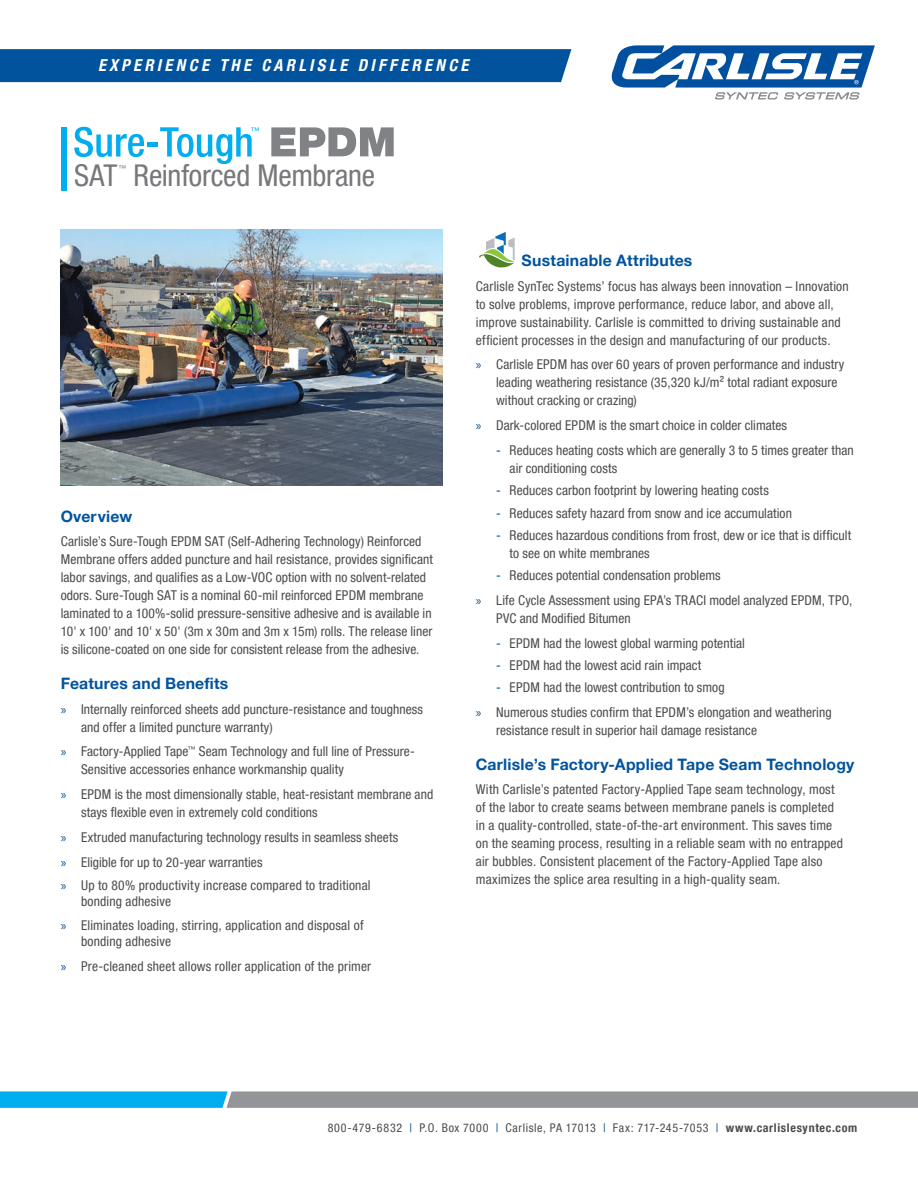
<style>
.page{position:relative;width:918px;height:1188px;background:#fff}
.page>*{position:absolute;margin:0;border:0;box-sizing:border-box;transform-origin:0 0}
.t1{font:condensed 30px "Helvetica Neue LT Pro";letter-spacing:-.01em;color:#76787b}
.t2{font:italic 700 condensed 16.5px "Helvetica Neue LT Pro";letter-spacing:.205em;color:#fff}
.t3{font:700 15.75px "Helvetica Neue LT Pro";letter-spacing:.015em;color:#01539e}
.t4{font:condensed 13.5px/18px "Helvetica Neue LT Pro";letter-spacing:.01em;color:#4b4c4d}
.t5{font:condensed 12px "Helvetica Neue LT Pro";letter-spacing:.05em;color:#4b4c4d}
.t6{font:condensed 7.8px "Helvetica Neue LT Pro";color:#76787b}
.s1{font-family:"Myriad Pro";font-stretch:normal;color:#01539e}
.s2{color:#01539e}
.s3{font-weight:700}
</style>
<div class="page">
<svg style="left:0;top:1091px;width:918px;height:17px;background:#749eb0"></svg>
<div style="left:0;top:49px;width:571px;height:33px;background:#01539e"></div>
<svg style="left:612px;top:45px;width:263px;height:55px"></svg>
<svg style="left:271px;top:127px;width:123px;height:29px"></svg>
<svg style="left:74px;top:127px;width:70px;height:30px"></svg>
<hr style="left:147px;top:143px;width:11px;height:4px;background:#00aeef">
<div style="left:61px;top:127px;width:6px;height:64px;background:#00aeef"></div>
<svg style="left:160px;top:127px;width:99px;height:37px"></svg>
<svg style="left:479px;top:232px;width:36px;height:35px"></svg>
<img style="left:61px;top:230px;width:381px;height:256px">
<p class="t2" style="left:98px;top:55px;width:372px">EXPERIENCE THE CARLISLE DIFFERENCE</p>
<p class="t1" style="left:74px;top:158px;width:45px">SAT</p>
<p class="t6" style="left:119px;top:163px;width:9px">™</p>
<p class="t1" style="left:134px;top:158px;width:243px">Reinforced Membrane</p>
<p class="t3" style="left:61px;top:506px;width:73px">Overview</p>
<p class="t4" style="left:61px;top:532px;width:374px">Carlisle’s Sure-Tough EPDM SAT (Self-Adhering Technology) Reinforced Membrane offers added puncture and hail resistance, provides significant labor savings, and qualifies as a Low-VOC option with no solvent-related odors. Sure-Tough SAT is a nominal 60-mil reinforced EPDM membrane laminated to a 100%-solid pressure-sensitive adhesive and is available in 10' x 100' and 10' x 50' (3m x 30m and 3m x 15m) rolls. The release liner is silicone-coated on one side for consistent release from the adhesive.</p>
<p class="t3" style="left:61px;top:673px;width:169px">Features and Benefits</p>
<p class="t4" style="left:81px;top:700px;width:344px;text-indent:-20px"><span class="s1">»</span> Internally reinforced sheets add puncture-resistance and toughness and offer a limited puncture warranty)</p>
<p class="t4" style="left:81px;top:742px;width:335px;text-indent:-20px"><span class="s1">»</span> Factory-Applied Tape<sup>™</sup> Seam Technology and full line of Pressure-<br>Sensitive accessories enhance workmanship quality</p>
<p class="t4" style="left:81px;top:785px;width:354px;text-indent:-20px"><span class="s1">»</span> EPDM is the most dimensionally stable, heat-resistant membrane and stays flexible even in extremely cold conditions</p>
<p class="t4" style="left:61px;top:828px;width:339px"><span class="s1">»</span> Extruded manufacturing technology results in seamless sheets</p>
<p class="t4" style="left:61px;top:853px;width:203px"><span class="s1">»</span> Eligible for up to 20-year warranties</p>
<p class="t4" style="left:81px;top:877px;width:291px;line-height:16.5px;text-indent:-20px"><span class="s1">»</span> Up to 80% productivity increase compared to traditional bonding adhesive</p>
<p class="t4" style="left:81px;top:916px;width:284px;line-height:16.5px;text-indent:-20px"><span class="s1">»</span> Eliminates loading, stirring, application and disposal of bonding adhesive</p>
<p class="t4" style="left:61px;top:957px;width:312px"><span class="s1">»</span> Pre-cleaned sheet allows roller application of the primer</p>
<p class="t3" style="left:522px;top:251px;width:172px">Sustainable Attributes</p>
<p class="t4" style="left:476px;top:277px;width:374px">Carlisle SynTec Systems’ focus has always been innovation – Innovation to solve problems, improve performance, reduce labor, and above all, improve sustainability. Carlisle is committed to driving sustainable and efficient processes in the design and manufacturing of our products.</p>
<p class="t4" style="left:496px;top:356px;width:350px;text-indent:-20px"><span class="s1">»</span> Carlisle EPDM has over 60 years of proven performance and industry leading weathering resistance (35,320 kJ/m² total radiant exposure without cracking or crazing)</p>
<p class="t4" style="left:476px;top:416px;width:313px"><span class="s1">»</span> Dark-colored EPDM is the smart choice in colder climates</p>
<p class="t4" style="left:510px;top:441px;width:346px;text-indent:-14px"><span class="s2">-</span> Reduces heating costs which are generally 3 to 5 times greater than air conditioning costs</p>
<p class="t4" style="left:496px;top:481px;width:274px"><span class="s2">-</span> Reduces carbon footprint by lowering heating costs</p>
<p class="t4" style="left:496px;top:504px;width:297px"><span class="s2">-</span> Reduces safety hazard from snow and ice accumulation</p>
<p class="t4" style="left:510px;top:526px;width:343px;text-indent:-14px"><span class="s2">-</span> Reduces hazardous conditions from frost, dew or ice that is difficult to see on white membranes</p>
<p class="t4" style="left:496px;top:566px;width:226px"><span class="s2">-</span> Reduces potential condensation problems</p>
<p class="t4" style="left:496px;top:591px;width:358px;text-indent:-20px"><span class="s1">»</span> Life Cycle Assessment using EPA’s TRACI model analyzed EPDM, TPO,<br>PVC and Modified Bitumen</p>
<p class="t4" style="left:496px;top:634px;width:250px"><span class="s2">-</span> EPDM had the lowest global warming potential</p>
<p class="t4" style="left:496px;top:656px;width:207px"><span class="s2">-</span> EPDM had the lowest acid rain impact</p>
<p class="t4" style="left:496px;top:678px;width:230px"><span class="s2">-</span> EPDM had the lowest contribution to smog</p>
<p class="t4" style="left:496px;top:703px;width:337px;text-indent:-20px"><span class="s1">»</span> Numerous studies confirm that EPDM’s elongation and weathering resistance result in superior hail damage resistance</p>
<p class="t3" style="left:476px;top:754px;width:380px">Carlisle’s Factory-Applied Tape Seam Technology</p>
<p class="t4" style="left:476px;top:780px;width:369px">With Carlisle’s patented Factory-Applied Tape seam technology, most of the labor to create seams between membrane panels is completed in a quality-controlled, state-of-the-art environment. This saves time on the seaming process, resulting in a reliable seam with no entrapped air bubbles. Consistent placement of the Factory-Applied Tape also maximizes the splice area resulting in a high-quality seam.</p>
<p class="t5" style="left:328px;top:1121px;width:531px">800-479-6832 <span class="s2">|</span> P.O. Box 7000 <span class="s2">|</span> Carlisle, PA 17013 <span class="s2">|</span> Fax: 717-245-7053 <span class="s2">|</span> <span class="s3">www.carlislesyntec.com</span></p>
</div>
